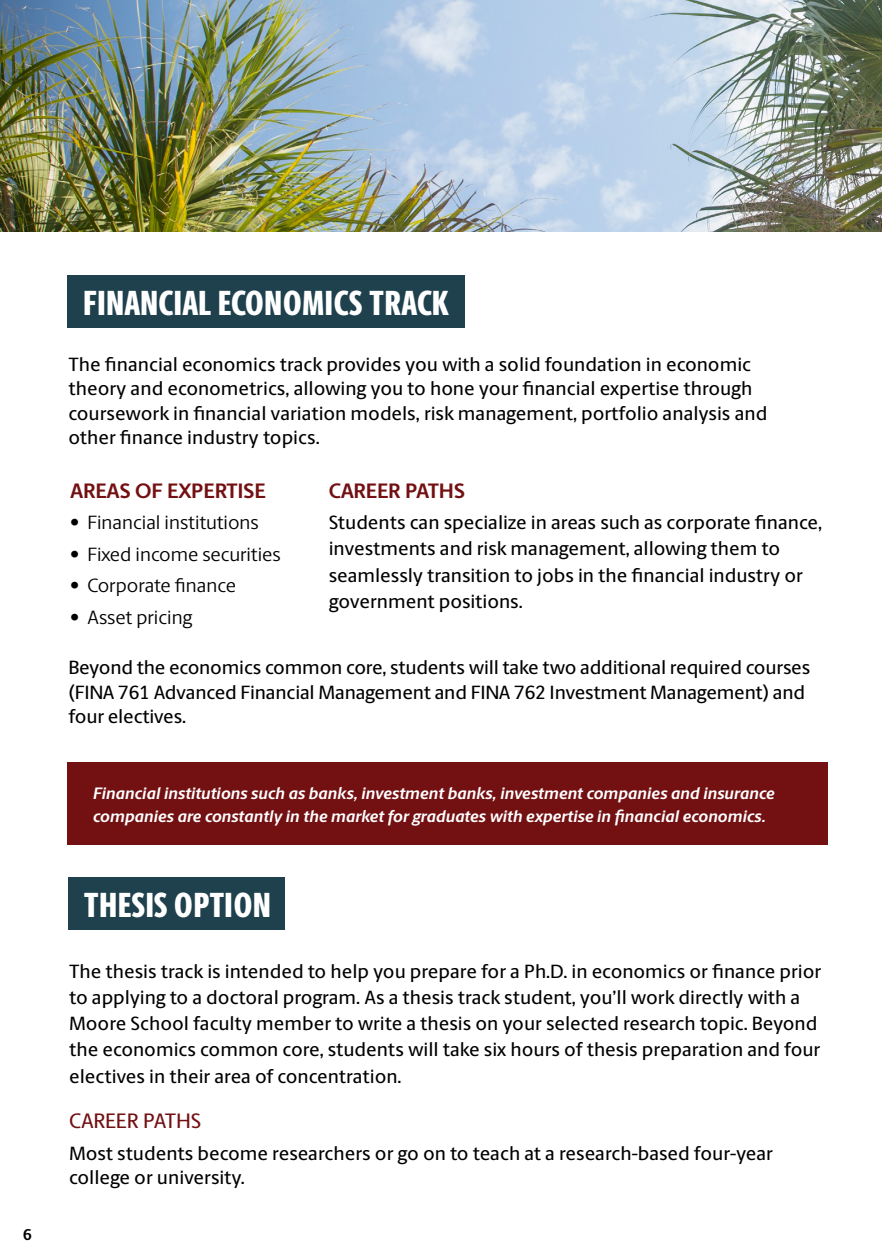
<style>
.page{position:relative;width:882px;height:1260px;background:#fff}
.page>*{position:absolute;margin:0;border:0;box-sizing:border-box;transform-origin:0 0}
.Subheads_H2{font:800 35px "Berlingske Sans X Cn";letter-spacing:.015em;color:#fff}
.Sub-Subheads_H4{font:700 21px "Berlingske Sans";letter-spacing:-.005em;color:#731012}
.Body_P1{font:500 21px "Berlingske Sans";letter-spacing:-.005em;color:#731012}
.Body_P1-2{font:500 19.25px/26.2px "Berlingske Sans";color:#000}
.pg1_callout_-_Bullets{font:19.25px "Berlingske Sans";color:#000}
.Body_P1-3{font:italic 700 16.62px/22.8px "Berlingske Sans";color:#fff}
.t1{font:700 15.75px "Berlingske Sans";color:#000}
</style>
<div class="page">
<div style="left:69px;top:878px;width:216px;height:52px;background:#1f414d"></div>
<div style="left:67px;top:276px;width:398px;height:52px;background:#1f414d"></div>
<div style="left:67px;top:762px;width:761px;height:83px;background:#731012"></div>
<img style="left:0;top:0;width:882px;height:231px">
<p class="t1" style="left:23px;top:1223px;width:11px">6</p>
<p class="Subheads_H2" style="left:84px;top:277px;width:367px">FINANCIAL ECONOMICS TRACK</p>
<p class="Body_P1-2" style="left:68px;top:351px;width:700px;line-height:24.5px">The financial economics track provides you with a solid foundation in economic theory and econometrics, allowing you to hone your financial expertise through coursework in financial variation models, risk management, portfolio analysis and other finance industry topics.</p>
<p class="Sub-Subheads_H4" style="left:70px;top:475px;width:197px">AREAS OF EXPERTISE</p>
<p class="pg1_callout_-_Bullets" style="left:70px;top:509px;width:190px">• Financial institutions</p>
<p class="pg1_callout_-_Bullets" style="left:70px;top:541px;width:212px">• Fixed income securities</p>
<p class="pg1_callout_-_Bullets" style="left:70px;top:572px;width:167px">• Corporate finance</p>
<p class="pg1_callout_-_Bullets" style="left:70px;top:604px;width:124px">• Asset pricing</p>
<p class="Sub-Subheads_H4" style="left:329px;top:475px;width:138px">CAREER PATHS</p>
<p class="Body_P1-2" style="left:329px;top:509px;width:495px">Students can specialize in areas such as corporate finance, investments and risk management, allowing them to seamlessly transition to jobs in the financial industry or government positions.</p>
<p class="Body_P1-2" style="left:68px;top:655px;width:743px;line-height:24.5px">Beyond the economics common core, students will take two additional required courses (FINA 761 Advanced Financial Management and FINA 762 Investment Management) and four electives.</p>
<p class="Body_P1-3" style="left:93px;top:782px;width:683px">Financial institutions such as banks, investment banks, investment companies and insurance companies are constantly in the market for graduates with expertise in financial economics.</p>
<p class="Subheads_H2" style="left:84px;top:879px;width:188px">THESIS OPTION</p>
<p class="Body_P1-2" style="left:69px;top:957px;width:754px">The thesis track is intended to help you prepare for a Ph.D. in economics or finance prior to applying to a doctoral program. As a thesis track student, you’ll work directly with a Moore School faculty member to write a thesis on your selected research topic. Beyond the economics common core, students will take six hours of thesis preparation and four electives in their area of concentration.</p>
<p class="Body_P1" style="left:69px;top:1104px;width:134px">CAREER PATHS</p>
<p class="Body_P1-2" style="left:69px;top:1140px;width:705px;line-height:24.5px">Most students become researchers or go on to teach at a research-based four-year college or university.</p>
</div>
